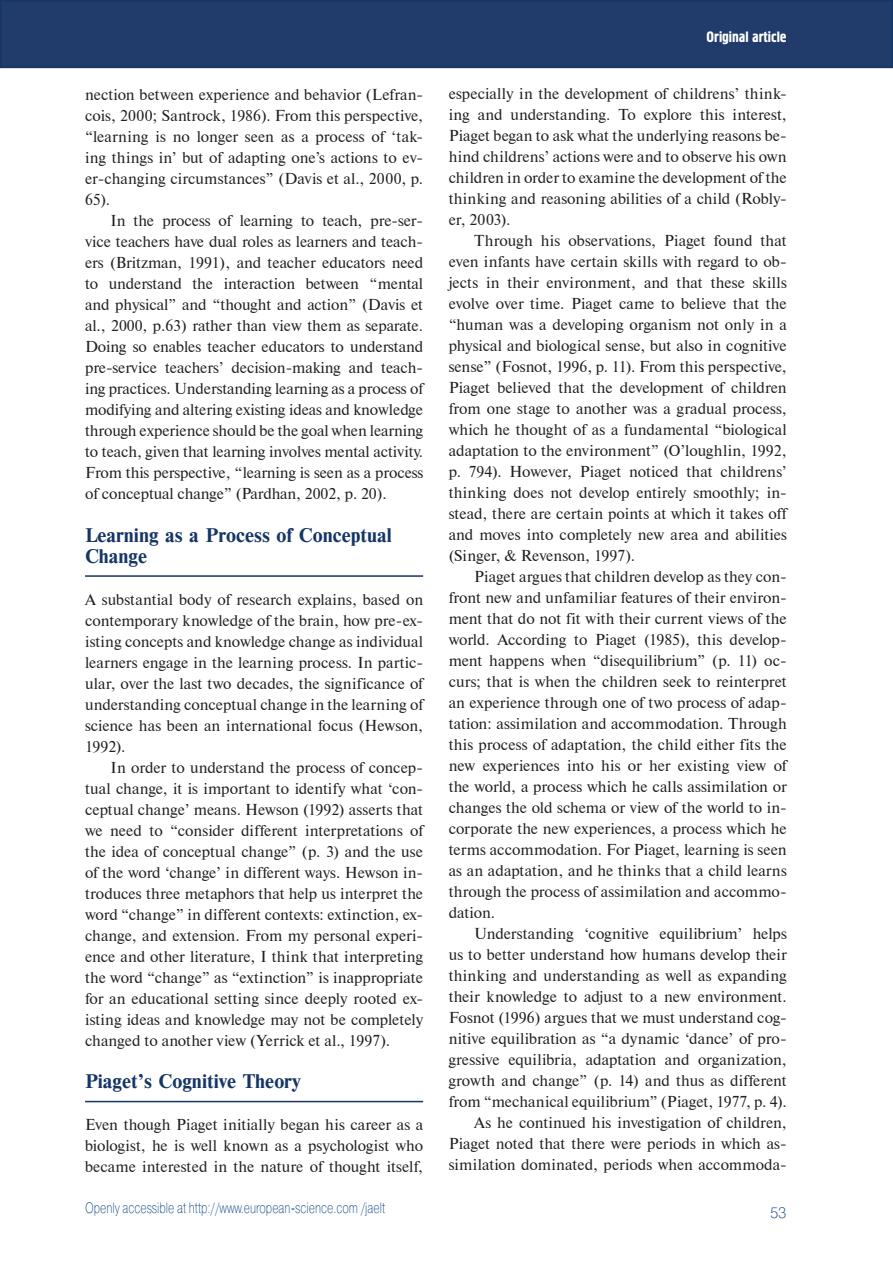
<style>
.page{position:relative;width:893px;height:1263px;background:#fff}
.page>*{position:absolute;margin:0;border:0;box-sizing:border-box;transform-origin:0 0}
.t1{font:18.75px/21px "Newton C Bold";color:#153566}
.t2{font:15.75px/21px "Newton CTT";color:#231f20;text-align:justify}
.t3{font:15px "Pragmatica Light C";color:#134789;scale:.75 1}
.t4{font:15px "Hermes C";color:#fff}
.t5{font:15px "Pragmatica Light C";color:#134789}
</style>
<div class="page">
<div style="left:1px;top:1px;width:891px;height:66px;background:#213c6b"></div>
<div style="left:0;top:0;width:893px;height:68px;border:2px solid #153566"></div>
<hr style="left:85px;top:575px;width:338px;height:2px;background:#153566">
<hr style="left:85px;top:1101px;width:338px;height:1px;background:#153566">
<p class="t2" style="left:85px;top:84px;width:340px">nection between experience and behavior (Lefran&shy;cois, 2000; Santrock, 1986). From this perspective, “learning is no longer seen as a process of ‘tak&shy;ing things in’ but of adapting one’s actions to ev&shy;er-changing circumstances” (Davis et al., 2000, p.<br>65).</p>
<p class="t2" style="left:85px;top:210px;width:340px;text-indent:26px">In the process of learning to teach, pre-ser&shy;vice teachers have dual roles as learners and teach&shy;ers (Britzman, 1991), and teacher educators need to understand the interaction between “mental and physical” and “thought and action” (Davis et al., 2000, p.63) rather than view them as separate.<br>Doing so enables teacher educators to understand pre-service teachers’ decision-making and teach&shy;ing practices. Understanding learning as a process of modifying and altering existing ideas and knowledge through experience should be the goal when learning to teach, given that learning involves mental activity.<br>From this perspective, “learning is seen as a process of conceptual change” (Pardhan, 2002, p. 20).</p>
<p class="t1" style="left:85px;top:526px;width:308px">Learning as a Process of Conceptual<br>Change</p>
<p class="t2" style="left:85px;top:589px;width:340px">A substantial body of research explains, based on contemporary knowledge of the brain, how pre-ex&shy;isting concepts and knowledge change as individual learners engage in the learning process. In partic&shy;ular, over the last two decades, the significance of understanding conceptual change in the learning of science has been an international focus (Hewson, 1992).</p>
<p class="t2" style="left:85px;top:757px;width:340px;text-indent:26px">In order to understand the process of concep&shy;tual change, it is important to identify what ‘con&shy;ceptual change’ means. Hewson (1992) asserts that we need to “consider different interpretations of the idea of conceptual change” (p. 3) and the use of the word ‘change’ in different ways. Hewson in&shy;troduces three metaphors that help us interpret the word “change” in different contexts: extinction, ex&shy;change, and extension. From my personal experi&shy;ence and other literature, I think that interpreting the word “change” as “extinction” is inappropriate for an educational setting since deeply rooted ex&shy;isting ideas and knowledge may not be completely changed to another view (Yerrick et al., 1997).</p>
<p class="t1" style="left:85px;top:1072px;width:218px">Piaget’s Cognitive Theory</p>
<p class="t2" style="left:85px;top:1115px;width:340px">Even though Piaget initially began his career as a biologist, he is well known as a psychologist who became interested in the nature of thought itself,</p>
<p class="t3" style="left:85px;top:1202px;width:401px">Openly accessible at http://www.european-science.com /jaelt</p>
<p class="t4" style="left:706px;top:32px;width:82px">Original article</p>
<p class="t2" style="left:449px;top:83px;width:340px">especially in the development of childrens’ think&shy;ing and understanding. To explore this interest, Piaget began to ask what the underlying reasons be&shy;hind childrens’ actions were and to observe his own children in order to examine the development of the thinking and reasoning abilities of a child (Robly&shy;er, 2003).</p>
<p class="t2" style="left:449px;top:230px;width:340px;text-indent:26px">Through his observations, Piaget found that even infants have certain skills with regard to ob&shy;jects in their environment, and that these skills evolve over time. Piaget came to believe that the “human was a developing organism not only in a physical and biological sense, but also in cognitive sense” (Fosnot, 1996, p. 11). From this perspective, Piaget believed that the development of children from one stage to another was a gradual process, which he thought of as a fundamental “biological adaptation to the environment” (O’loughlin, 1992, p. 794). However, Piaget noticed that childrens’ thinking does not develop entirely smoothly; in&shy;stead, there are certain points at which it takes off and moves into completely new area and abilities (Singer, &amp; Revenson, 1997).</p>
<p class="t2" style="left:449px;top:566px;width:340px;text-indent:26px">Piaget argues that children develop as they con&shy;front new and unfamiliar features of their environ&shy;ment that do not fit with their current views of the world. According to Piaget (1985), this develop&shy;ment happens when “disequilibrium” (p. 11) oc&shy;curs; that is when the children seek to reinterpret an experience through one of two process of adap&shy;tation: assimilation and accommodation. Through this process of adaptation, the child either fits the new experiences into his or her existing view of the world, a process which he calls assimilation or changes the old schema or view of the world to in&shy;corporate the new experiences, a process which he terms accommodation. For Piaget, learning is seen as an adaptation, and he thinks that a child learns through the process of assimilation and accommo&shy;dation.</p>
<p class="t2" style="left:449px;top:923px;width:340px;text-align:right">Understanding ‘cognitive equilibrium’ helps<br>us to better understand how humans develop their thinking and understanding as well as expanding their knowledge to adjust to a new environment.<br>Fosnot (1996) argues that we must understand cog&shy;nitive equilibration as “a dynamic ‘dance’ of pro&shy;gressive equilibria, adaptation and organization, growth and change” (p. 14) and thus as different from “mechanical equilibrium” (Piaget, 1977, p. 4).<br>As he continued his investigation of children, Piaget noted that there were periods in which as&shy;similation dominated, periods when accommoda-</p>
<p class="t5" style="left:770px;top:1208px;width:18px">53</p>
</div>
